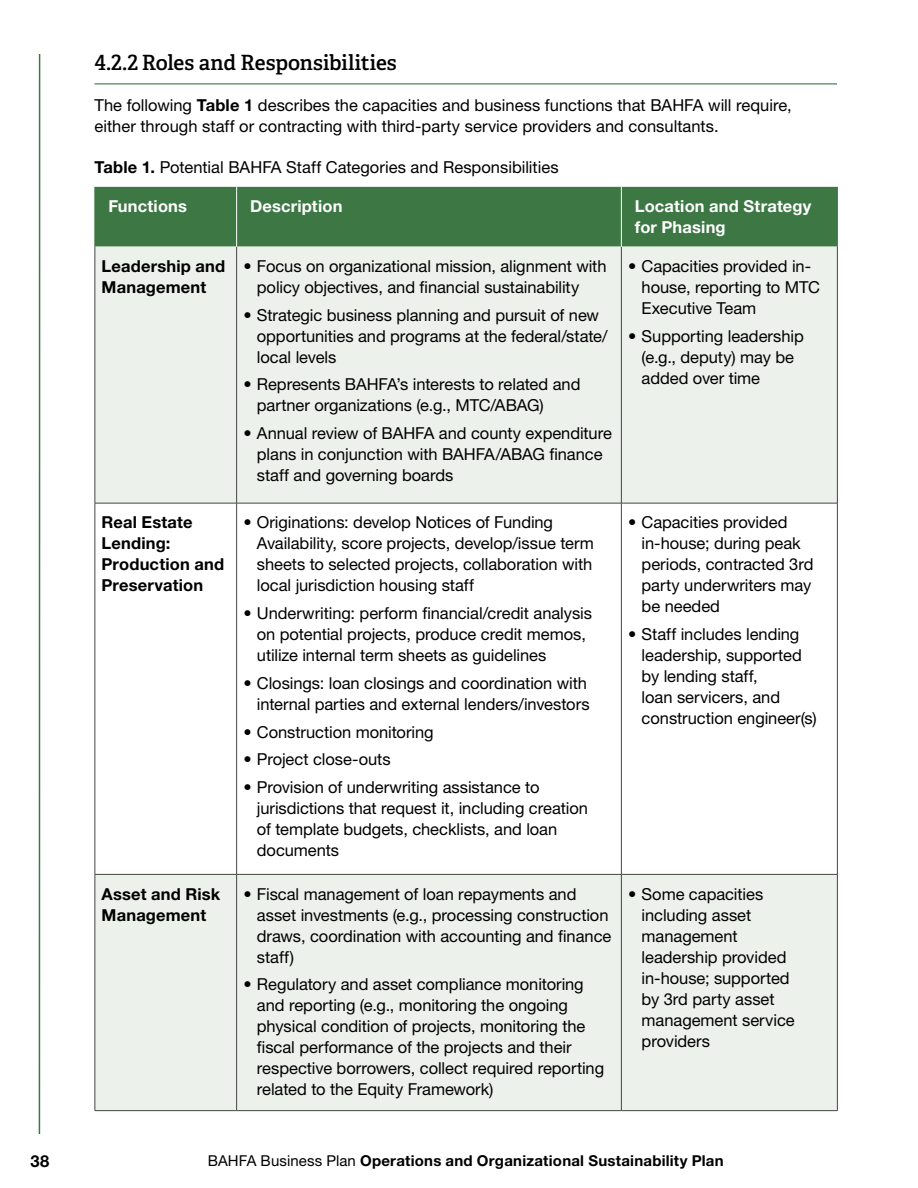
<style>
.page{position:relative;width:918px;height:1188px;background:#fff}
.page>*{position:absolute;margin:0;border:0;box-sizing:border-box;transform-origin:0 0}
.h1_Ch_4_Divider_Sub{font:600 21px "Adelle";letter-spacing:-.005em;color:#000}
.p_Tabe_Bullets{font:16.5px/21px "Helvetica Neue LT Std";letter-spacing:-.005em;color:#000}
.p_Table_Copy{font:700 16.5px/21px "Helvetica Neue LT Std";letter-spacing:.01em;color:#000}
.p_Table_Number_List{font:16.5px "Helvetica Neue LT Std";color:#000}
.h_Table_Header_White{font:700 16.5px/21px "Helvetica Neue LT Std";letter-spacing:.01em;color:#fff}
.t1{font:700 15px "Helvetica Neue LT Std";letter-spacing:.015em;color:#000}
.s1{font-weight:700}
.s2{font-weight:400}
</style>
<div class="page">
<hr style="left:39px;top:54px;width:1px;height:1080px;background:#3c7744">
<hr style="left:94px;top:83px;width:743px;height:1px;background:#3c7744">
<div style="left:95px;top:187px;width:742px;height:60px;background:#3c7744"></div>
<div style="left:96px;top:247px;width:741px;height:863px;background:#ecf1ec"></div>
<svg style="left:96px;top:504px;width:741px;height:370px"></svg>
<hr style="left:236px;top:247px;width:1px;height:256px;background:#454545">
<hr style="left:621px;top:247px;width:1px;height:256px;background:#454545">
<hr style="left:236px;top:503px;width:1px;height:371px;background:#454545">
<hr style="left:621px;top:503px;width:1px;height:371px;background:#454545">
<hr style="left:236px;top:875px;width:1px;height:235px;background:#454545">
<hr style="left:621px;top:875px;width:1px;height:235px;background:#454545">
<hr style="left:95px;top:503px;width:142px;height:1px;background:#454545">
<hr style="left:237px;top:503px;width:384px;height:1px;background:#454545">
<hr style="left:621px;top:503px;width:216px;height:1px;background:#454545">
<hr style="left:95px;top:874px;width:142px;height:1px;background:#454545">
<hr style="left:237px;top:874px;width:384px;height:1px;background:#454545">
<hr style="left:621px;top:874px;width:216px;height:1px;background:#454545">
<hr style="left:95px;top:1110px;width:142px;height:1px;background:#454545">
<hr style="left:237px;top:1110px;width:384px;height:1px;background:#454545">
<hr style="left:621px;top:1110px;width:217px;height:1px;background:#454545">
<hr style="left:236px;top:187px;width:1px;height:60px;background:#fff">
<hr style="left:621px;top:187px;width:1px;height:60px;background:#fff">
<hr style="left:95px;top:247px;width:1px;height:256px;background:#454545">
<hr style="left:837px;top:247px;width:1px;height:256px;background:#454545">
<hr style="left:95px;top:503px;width:1px;height:371px;background:#454545">
<hr style="left:837px;top:503px;width:1px;height:371px;background:#454545">
<hr style="left:95px;top:874px;width:1px;height:236px;background:#454545">
<hr style="left:837px;top:874px;width:1px;height:236px;background:#454545">
<hr style="left:837px;top:187px;width:1px;height:60px;background:#3c7744">
<hr style="left:94px;top:187px;width:1px;height:60px;background:#3c7744">
<h1 class="h1_Ch_4_Divider_Sub" style="left:94px;top:49px;width:304px">4.2.2 Roles and Responsibilities</h1>
<p class="p_Tabe_Bullets" style="left:94px;top:95px;width:699px">The following <span class="s1">Table 1</span> describes the capacities and business functions that BAHFA will require, either through staff or contracting with third-party service providers and consultants.</p>
<p class="p_Table_Number_List" style="left:94px;top:158px;width:466px"><span class="s1">Table 1.</span> Potential BAHFA Staff Categories and Responsibilities</p>
<p class="h_Table_Header_White" style="left:108px;top:195px;width:80px">Functions</p>
<p class="h_Table_Header_White" style="left:250px;top:195px;width:94px">Description</p>
<p class="h_Table_Header_White" style="left:635px;top:195px;width:178px">Location and Strategy for Phasing</p>
<p class="p_Table_Copy" style="left:102px;top:255px;width:125px">Leadership and<br>Management</p>
<p class="p_Tabe_Bullets" style="left:257px;top:255px;width:351px;text-indent:-14px">• Focus on organizational mission, alignment with policy objectives, and financial sustainability</p>
<p class="p_Tabe_Bullets" style="left:257px;top:304px;width:352px;text-indent:-14px">• Strategic business planning and pursuit of new opportunities and programs at the federal/state/ local levels</p>
<p class="p_Tabe_Bullets" style="left:257px;top:374px;width:325px;text-indent:-14px">• Represents BAHFA’s interests to related and partner organizations (e.g., MTC/ABAG)</p>
<p class="p_Tabe_Bullets" style="left:257px;top:423px;width:357px;text-indent:-14px">• Annual review of BAHFA and county expenditure plans in conjunction with BAHFA/ABAG finance staff and governing boards</p>
<p class="p_Tabe_Bullets" style="left:642px;top:255px;width:180px;text-indent:-14px">• Capacities provided in&shy;house, reporting to MTC<br>Executive Team</p>
<p class="p_Tabe_Bullets" style="left:642px;top:325px;width:164px;text-indent:-14px">• Supporting leadership (e.g., deputy) may be added over time</p>
<p class="p_Table_Copy" style="left:102px;top:512px;width:124px">Real Estate<br>Lending:<br>Production and<br>Preservation</p>
<p class="p_Tabe_Bullets" style="left:257px;top:512px;width:338px;text-indent:-14px">• Originations: develop Notices of Funding Availability, score projects, develop/issue term sheets to selected projects, collaboration with local jurisdiction housing staff</p>
<p class="p_Tabe_Bullets" style="left:257px;top:603px;width:337px;text-indent:-14px">• Underwriting: perform financial/credit analysis on potential projects, produce credit memos, utilize internal term sheets as guidelines</p>
<p class="p_Tabe_Bullets" style="left:243px;top:672px;width:348px;text-align:right">• Closings: loan closings and coordination with internal parties and external lenders/investors</p>
<p class="p_Tabe_Bullets" style="left:243px;top:721px;width:192px">• Construction monitoring</p>
<p class="p_Tabe_Bullets" style="left:243px;top:749px;width:149px">• Project close-outs</p>
<p class="p_Tabe_Bullets" style="left:257px;top:777px;width:333px;text-indent:-14px">• Provision of underwriting assistance to jurisdictions that request it, including creation of template budgets, checklists, and loan documents</p>
<p class="p_Table_Copy" style="left:102px;top:883px;width:120px">Asset and Risk<br>Management</p>
<p class="p_Tabe_Bullets" style="left:257px;top:883px;width:356px;text-indent:-14px">• Fiscal management of loan repayments and asset investments (e.g., processing construction draws, coordination with accounting and finance staff)</p>
<p class="p_Tabe_Bullets" style="left:257px;top:974px;width:349px;text-indent:-14px">• Regulatory and asset compliance monitoring and reporting (e.g., monitoring the ongoing physical condition of projects, monitoring the fiscal performance of the projects and their respective borrowers, collect required reporting related to the Equity Framework)</p>
<p class="p_Tabe_Bullets" style="left:642px;top:512px;width:173px;text-indent:-14px">• Capacities provided in-house; during peak periods, contracted 3rd party underwriters may be needed</p>
<p class="p_Tabe_Bullets" style="left:642px;top:624px;width:177px;text-indent:-14px">• Staff includes lending leadership, supported by lending staff,<br>loan servicers, and construction engineer(s)</p>
<p class="p_Tabe_Bullets" style="left:642px;top:883px;width:155px;text-indent:-14px">• Some capacities including asset management leadership provided in-house; supported by 3rd party asset management service providers</p>
<p class="p_Table_Copy" style="left:31px;top:1150px;width:20px">38</p>
<p class="t1" style="left:208px;top:1152px;width:517px"><span class="s2">BAHFA Business Plan</span> Operations and Organizational Sustainability Plan</p>
</div>
